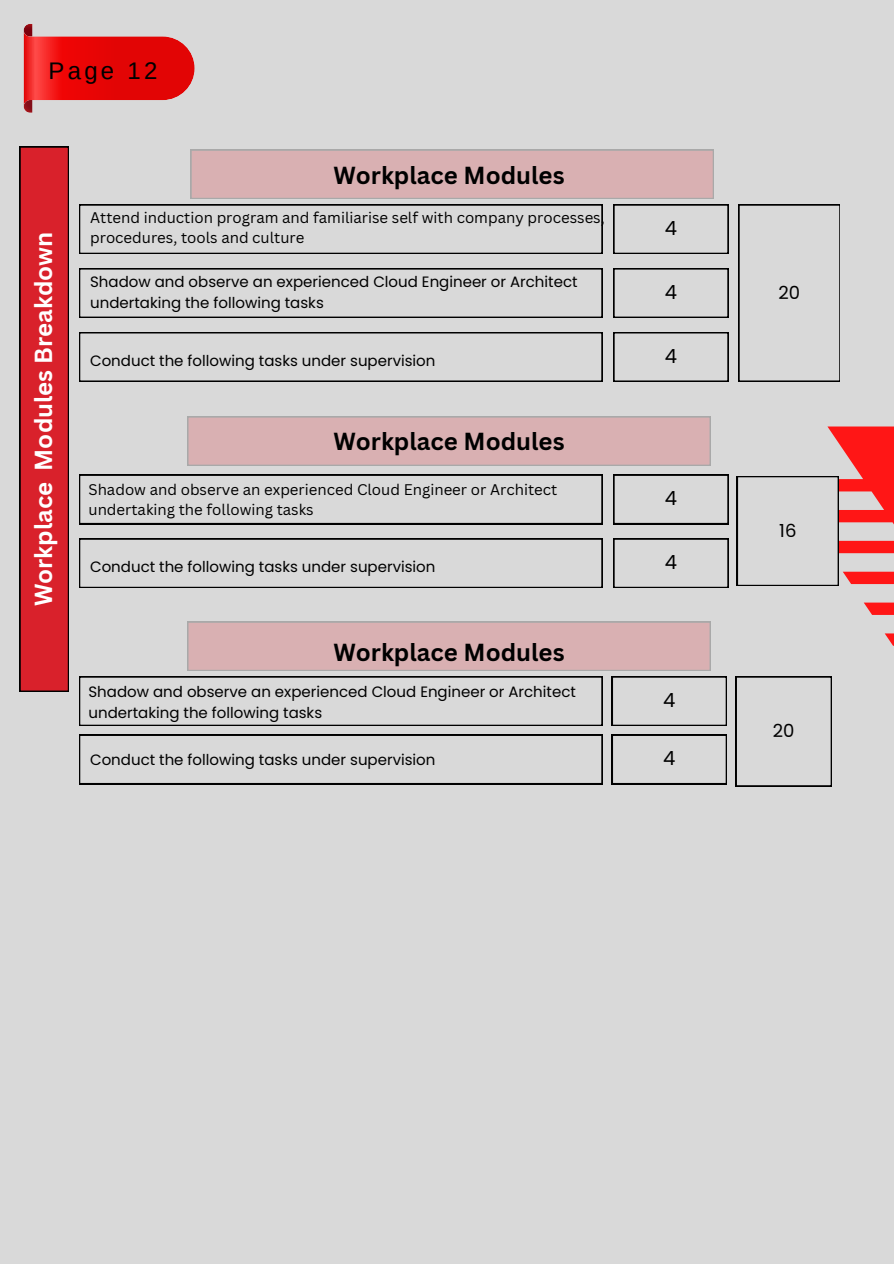
<style>
.page{position:relative;width:894px;height:1264px;background:#fff}
.page>*{position:absolute;margin:0;border:0;box-sizing:border-box;transform-origin:0 0}
.t1{font:700 24px "Canva Sans";color:#000}
.t2{font:700 24px "Canva Sans";color:#fff}
.t3{font:24px "Arimo";letter-spacing:.135em;color:#000}
.t4{font:19.5px "Poppins";color:#000}
.t5{font:18px "Poppins";color:#000}
.t6{font:15px/20.2px "Poppins";color:#000}
.t7{font:15px/20.2px "Canva Sans";color:#000}
</style>
<div class="page">
<div style="left:0;top:0;width:893px;height:1263px;background:#d9d9d9"></div>
<svg style="left:79px;top:150px;width:649px;height:104px"></svg>
<svg style="left:79px;top:332px;width:523px;height:49px"></svg>
<svg style="left:613px;top:332px;width:115px;height:49px"></svg>
<svg style="left:738px;top:204px;width:101px;height:177px"></svg>
<svg style="left:79px;top:268px;width:523px;height:50px"></svg>
<svg style="left:613px;top:268px;width:115px;height:50px"></svg>
<svg style="left:187px;top:416px;width:523px;height:50px;background:#d5afb1"></svg>
<svg style="left:79px;top:475px;width:523px;height:49px"></svg>
<svg style="left:613px;top:475px;width:115px;height:49px"></svg>
<svg style="left:884px;top:633px;width:9px;height:12px"></svg>
<svg style="left:79px;top:538px;width:523px;height:50px"></svg>
<svg style="left:613px;top:538px;width:115px;height:50px"></svg>
<svg style="left:736px;top:426px;width:157px;height:189px"></svg>
<svg style="left:79px;top:621px;width:647px;height:104px"></svg>
<svg style="left:79px;top:734px;width:523px;height:50px"></svg>
<svg style="left:611px;top:734px;width:115px;height:50px"></svg>
<svg style="left:735px;top:676px;width:96px;height:110px"></svg>
<div style="left:20px;top:147px;width:49px;height:544px;background:#d9212b"></div>
<svg style="left:24px;top:24px;width:171px;height:89px"></svg>
<p class="t3" style="left:49px;top:57px;width:110px">Page 12</p>
<p class="t1" style="left:333px;top:159px;width:233px">Workplace Modules</p>
<p class="t2" style="left:27px;top:606px;width:376px;rotate:-90deg">Workplace Modules Breakdown</p>
<h2 class="t7" style="left:90px;top:207px;width:516px">Attend induction program and familiarise self with company processes, procedures, tools and culture</h2>
<p class="t6" style="left:90px;top:272px;width:489px">Shadow and observe an experienced Cloud Engineer or Architect undertaking the following tasks</p>
<p class="t4" style="left:664px;top:214px;width:14px">4</p>
<p class="t4" style="left:664px;top:278px;width:14px">4</p>
<p class="t5" style="left:778px;top:280px;width:23px">20</p>
<h1 class="t6" style="left:90px;top:350px;width:347px">Conduct the following tasks under supervision</h1>
<h1 class="t4" style="left:664px;top:342px;width:14px">4</h1>
<p class="t1" style="left:333px;top:424px;width:233px">Workplace Modules</p>
<p class="t7" style="left:88px;top:478px;width:470px">Shadow and observe an experienced Cloud Engineer or Architect undertaking the following tasks</p>
<p class="t4" style="left:664px;top:484px;width:14px">4</p>
<p class="t6" style="left:90px;top:557px;width:347px">Conduct the following tasks under supervision</p>
<p class="t4" style="left:664px;top:548px;width:14px">4</p>
<p class="t1" style="left:333px;top:635px;width:233px">Workplace Modules</p>
<h1 class="t6" style="left:88px;top:682px;width:489px">Shadow and observe an experienced Cloud Engineer or Architect undertaking the following tasks</h1>
<p class="t6" style="left:90px;top:749px;width:347px">Conduct the following tasks under supervision</p>
<p class="t4" style="left:663px;top:686px;width:14px">4</p>
<p class="t4" style="left:663px;top:744px;width:14px">4</p>
<p class="t5" style="left:779px;top:518px;width:19px">16</p>
<h1 class="t5" style="left:772px;top:718px;width:23px">20</h1>
</div>
